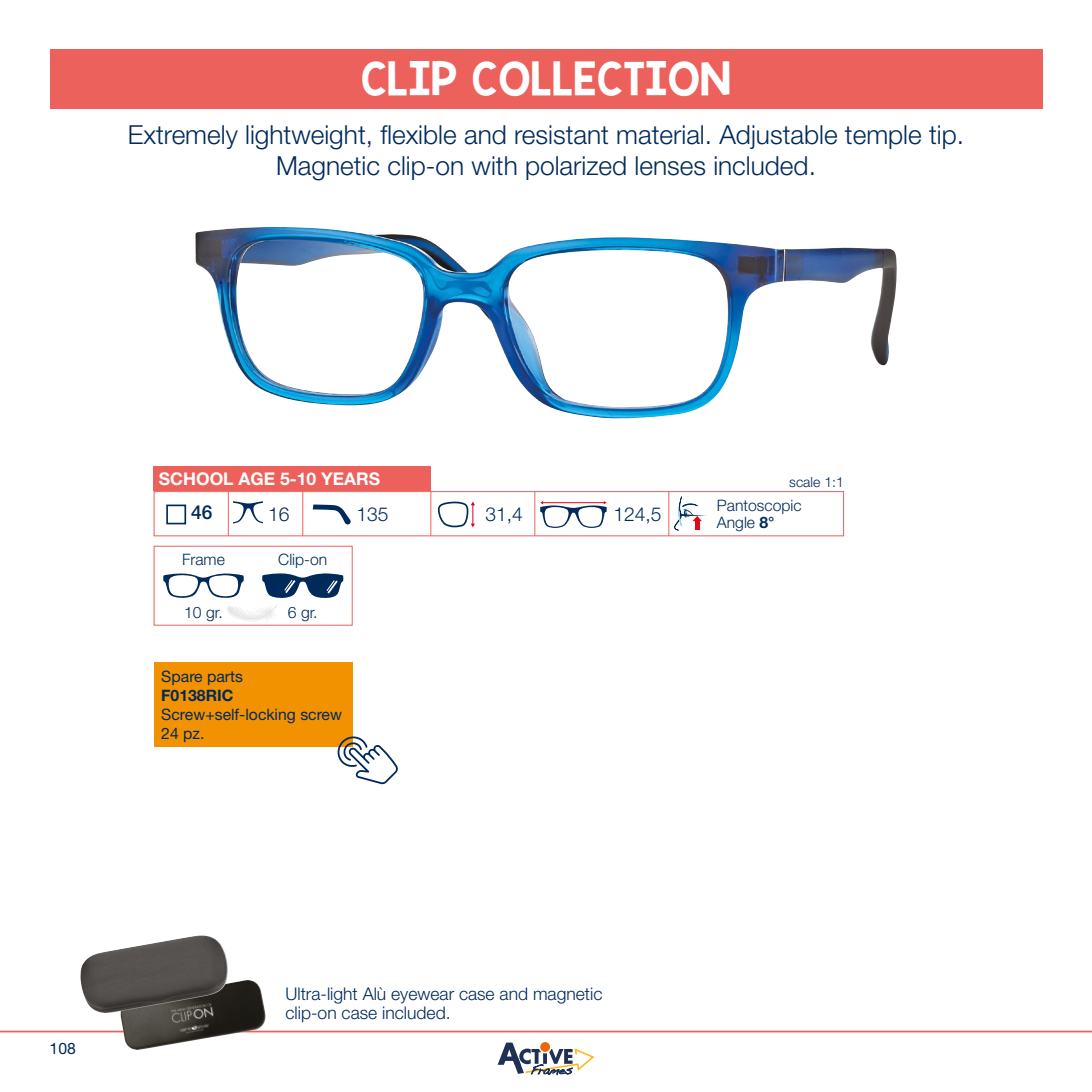
<style>
.page{position:relative;width:1092px;height:1092px;background:#fff}
.page>*{position:absolute;margin:0;border:0;box-sizing:border-box;transform-origin:0 0}
.t1{font:38.5px "KG Blank Space Solid";letter-spacing:.01em;color:#fff}
.t2{font:300 26.25px/31.5px "Helvetica Neue LT Std";color:#002a5a;text-align:center}
.t3{font:300 19.25px "Helvetica Neue LT Std";color:#002a5a}
.t4{font:500 19.25px "Helvetica Neue LT Std";color:#002a5a}
.t5{font:300 17.5px/19.2px "Helvetica Neue LT Std";color:#002a5a}
.t6{font:700 17.5px "Helvetica Neue LT Std";color:#fff}
.t7{font:15.75px/18.9px "Helvetica Neue LT Std";color:#002a5a}
.t8{font:300 15.75px/17.5px "Helvetica Neue LT Std";color:#002a5a}
.t9{font:700 15.75px "Helvetica Neue LT Std";color:#002a5a}
.t10{font:300 14px "Helvetica Neue LT Std";color:#002a5a}
.s1{font-weight:700}
</style>
<div class="page">
<img style="left:195px;top:227px;width:702px;height:192px">
<div style="left:154px;top:466px;width:277px;height:25px;background:#ec615c"></div>
<div style="left:154px;top:491px;width:689px;height:45px;border:1px solid #ec615c"></div>
<hr style="left:228px;top:491px;width:1px;height:45px;background:#ec615c">
<hr style="left:302px;top:491px;width:1px;height:45px;background:#ec615c">
<hr style="left:430px;top:491px;width:1px;height:45px;background:#ec615c">
<hr style="left:534px;top:491px;width:1px;height:45px;background:#ec615c">
<hr style="left:668px;top:491px;width:1px;height:45px;background:#ec615c">
<div style="left:166px;top:504px;width:20px;height:20px;border:2px solid #002a5a"></div>
<svg style="left:674px;top:496px;width:32px;height:34px"></svg>
<svg style="left:438px;top:501px;width:37px;height:26px"></svg>
<svg style="left:233px;top:501px;width:30px;height:22px"></svg>
<svg style="left:313px;top:504px;width:37px;height:20px"></svg>
<svg style="left:540px;top:501px;width:66px;height:27px"></svg>
<div style="left:50px;top:50px;width:992px;height:59px;background:#ec615c"></div>
<hr style="left:0;top:1030px;width:1091px;height:2px;background:#ec615c">
<svg style="left:163px;top:573px;width:180px;height:53px"></svg>
<div style="left:154px;top:546px;width:198px;height:79px;border:1px solid #ec615c"></div>
<div style="left:154px;top:662px;width:198px;height:84px;background:#f39200"></div>
<img style="left:120px;top:980px;width:148px;height:70px">
<img style="left:80px;top:935px;width:148px;height:78px">
<svg style="left:336px;top:734px;width:62px;height:50px"></svg>
<svg style="left:497px;top:1042px;width:98px;height:32px"></svg>
<h1 class="t1" style="left:361px;top:53px;width:371px">CLIP COLLECTION</h1>
<p class="t2" style="left:128px;top:118px;width:837px">Extremely lightweight, flexible and resistant material. Adjustable temple tip.<br>Magnetic clip-on with polarized lenses included.</p>
<p class="t6" style="left:159px;top:468px;width:223px">SCHOOL AGE 5-10 YEARS</p>
<p class="t10" style="left:789px;top:473px;width:56px">scale 1:1</p>
<p class="t8" style="left:716px;top:496px;width:86px">Pantoscopic<br>Angle <span class="s1">8°</span></p>
<p class="t4" style="left:191px;top:500px;width:23px">46</p>
<p class="t3" style="left:268px;top:502px;width:23px">16</p>
<p class="t3" style="left:356px;top:502px;width:34px">135</p>
<p class="t3" style="left:485px;top:502px;width:39px">31,4</p>
<p class="t3" style="left:613px;top:502px;width:50px">124,5</p>
<p class="t8" style="left:182px;top:550px;width:44px">Frame</p>
<p class="t8" style="left:184px;top:603px;width:40px">10 gr.</p>
<p class="t8" style="left:278px;top:550px;width:50px">Clip-on</p>
<p class="t8" style="left:288px;top:603px;width:31px">6 gr.</p>
<p class="t7" style="left:161px;top:666px;width:83px">Spare parts</p>
<p class="t9" style="left:161px;top:685px;width:74px">F0138RIC</p>
<p class="t7" style="left:161px;top:704px;width:182px">Screw+self-locking screw<br>24 pz.</p>
<p class="t7" style="left:50px;top:1038px;width:28px">108</p>
<p class="t5" style="left:285px;top:983px;width:318px">Ultra-light Alù eyewear case and magnetic clip-on case included.</p>
</div>
